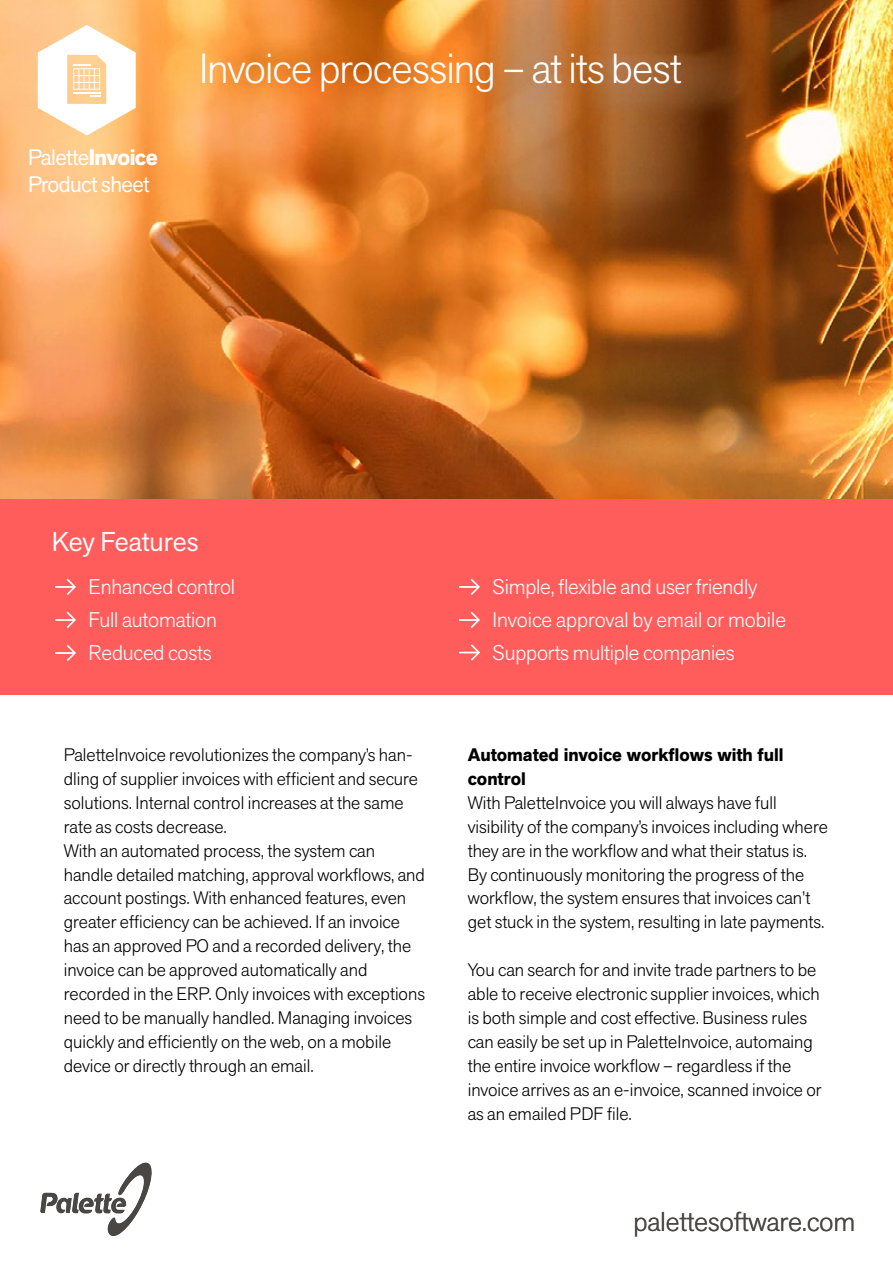
<style>
.page{position:relative;width:893px;height:1263px;background:#fff}
.page>*{position:absolute;margin:0;border:0;box-sizing:border-box;transform-origin:0 0}
.t1{font:300 41.55px "Akzid Grtsk Next";letter-spacing:-.02em;color:#fff}
.t2{font:300 27px "Akzid Grtsk Next";color:#4a4644}
.t3{font:27px "Akzid Grtsk Next";color:#fff}
.t4{font:22.2px/26.5px "Akzid Grtsk Next";letter-spacing:-.025em;color:#fff}
.t5{font:300 21px/33px "Akzid Grtsk Next";letter-spacing:-.01em;color:#fff}
.t6{font:300 18px/24px "Akzid Grtsk Next";color:#000}
.t7{font:700 18px/24px "Akzid Grtsk Next";color:#000}
.s1{font-weight:700}
</style>
<div class="page">
<img style="left:0;top:0;width:893px;height:500px">
<div style="left:0;top:500px;width:893px;height:195px;background:#ff5c5c"></div>
<svg style="left:40px;top:1162px;width:112px;height:74px"></svg>
<svg style="left:55px;top:579px;width:21px;height:16px"></svg>
<svg style="left:38px;top:25px;width:98px;height:110px"></svg>
<svg style="left:55px;top:612px;width:21px;height:16px"></svg>
<svg style="left:55px;top:645px;width:21px;height:16px"></svg>
<svg style="left:459px;top:579px;width:21px;height:16px"></svg>
<svg style="left:459px;top:612px;width:21px;height:16px"></svg>
<svg style="left:459px;top:644px;width:21px;height:17px"></svg>
<p class="t4" style="left:28px;top:144px;width:131px">Palette<span class="s1">Invoice<br></span>Product sheet</p>
<h1 class="t1" style="left:199px;top:42px;width:484px">Invoice processing – at its best</h1>
<h2 class="t3" style="left:52px;top:524px;width:148px">Key Features</h2>
<p class="t5" style="left:89px;top:570px;width:148px">Enhanced control<br>Full automation<br>Reduced costs</p>
<p class="t6" style="left:64px;top:742px;width:363px">PaletteInvoice revolutionizes the company’s han&shy;dling of supplier invoices with efficient and secure solutions. Internal control increases at the same rate as costs decrease.<br>With an automated process, the system can handle detailed matching, approval workflows, and account postings. With enhanced features, even greater efficiency can be achieved. If an invoice has an approved PO and a recorded delivery, the invoice can be approved automatically and recorded in the ERP. Only invoices with exceptions need to be manually handled. Managing invoices quickly and efficiently on the web, on a mobile device or directly through an email.</p>
<p class="t5" style="left:493px;top:570px;width:295px">Simple, flexible and user friendly<br>Invoice approval by email or mobile<br>Supports multiple companies</p>
<p class="t7" style="left:468px;top:742px;width:317px">Automated invoice workflows with full control</p>
<p class="t6" style="left:468px;top:790px;width:362px">With PaletteInvoice you will always have full visibility of the company’s invoices including where they are in the workflow and what their status is.<br>By continuously monitoring the progress of the workflow, the system ensures that invoices can’t get stuck in the system, resulting in late payments.</p>
<p class="t6" style="left:468px;top:958px;width:355px">You can search for and invite trade partners to be able to receive electronic supplier invoices, which is both simple and cost effective. Business rules can easily be set up in PaletteInvoice, automaing the entire invoice workflow – regardless if the invoice arrives as an e-invoice, scanned invoice or as an emailed PDF file.</p>
<h2 class="t2" style="left:634px;top:1204px;width:223px">palettesoftware.com</h2>
</div>
